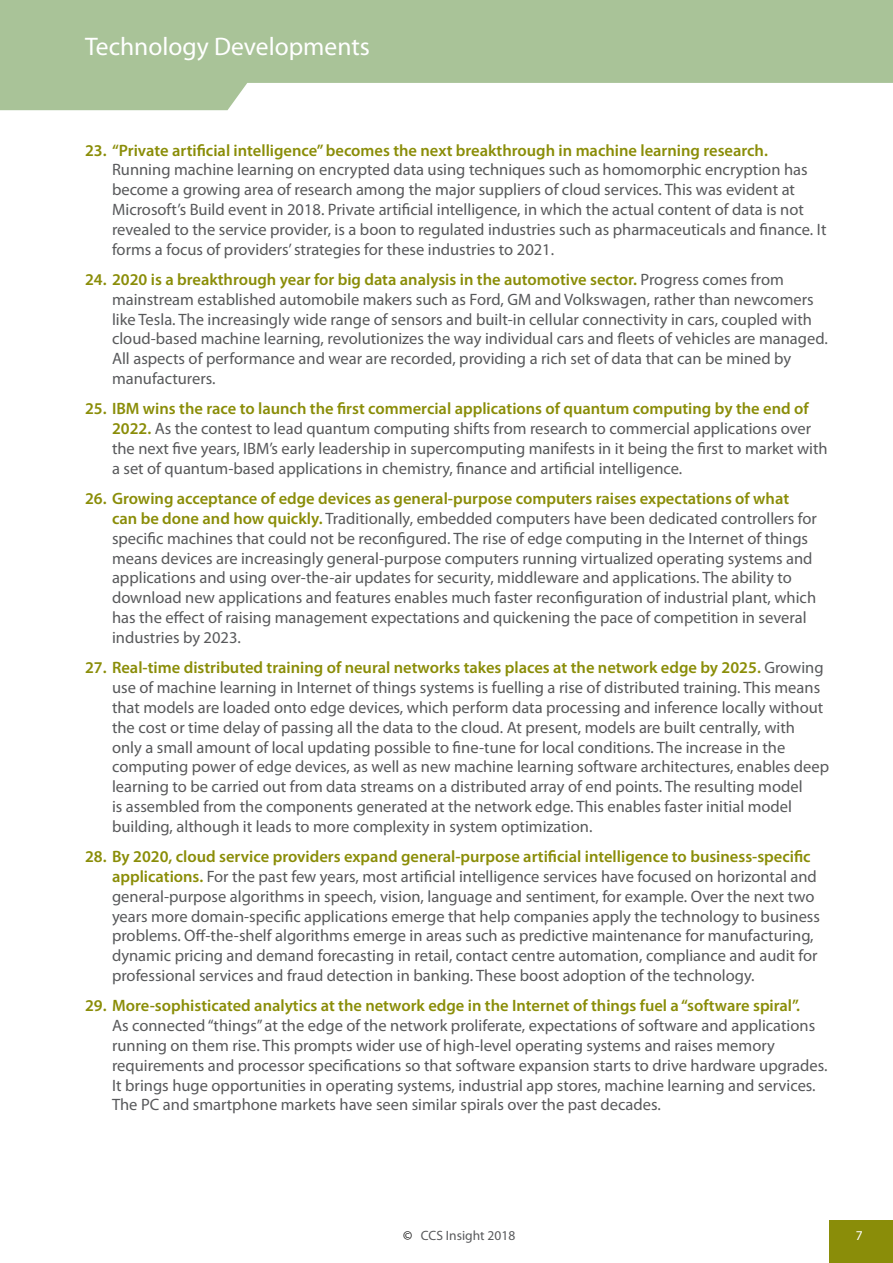
<style>
.page{position:relative;width:893px;height:1263px;background:#fff}
.page>*{position:absolute;margin:0;border:0;box-sizing:border-box;transform-origin:0 0}
.t1{font:25.5px "Myriad Pro";color:#fff}
.t2{font:16.5px/19.8px "Myriad Pro";color:#58595b}
.t3{font:600 16.5px "Myriad Pro";color:#8a8d08}
.t4{font:13.5px "Myriad Pro";color:#58595b}
.t5{font:13.5px "Myriad Pro";color:#fff}
.s1{font-weight:600;color:#8a8d08}
.s2{color:#000}
</style>
<div class="page">
<svg style="left:0;top:0;width:893px;height:110px;fill:#a9c398"></svg>
<div style="left:829px;top:1220px;width:64px;height:43px;background:#8a8d09"></div>
<h1 class="t1" style="left:85px;top:30px;width:286px">Technology Developments</h1>
<p class="t3" style="left:85px;top:139px;width:684px">23. “Private artificial intelligence” becomes the next breakthrough in machine learning research.</p>
<p class="t2" style="left:112px;top:160px;width:716px">Running machine learning on encrypted data using techniques such as homomorphic encryption has become a growing area of research among the major suppliers of cloud services. This was evident at Microsoft’s Build event in 2018. Private artificial intelligence, in which the actual content of data is not revealed to the service provider, is a boon to regulated industries such as pharmaceuticals and finance. It forms a focus of providers’ strategies for these industries to 2021.</p>
<p class="t2" style="left:112px;top:269px;width:717px;text-indent:-27px"><span class="s1">24. 2020 is a breakthrough year for big data analysis in the automotive sector.</span> Progress comes from mainstream established automobile makers such as Ford, GM and Volkswagen, rather than newcomers like Tesla. The increasingly wide range of sensors and built-in cellular connectivity in cars, coupled with cloud-based machine learning, revolutionizes the way individual cars and fleets of vehicles are managed.<br>All aspects of performance and wear are recorded, providing a rich set of data that can be mined by manufacturers.</p>
<p class="t2" style="left:112px;top:399px;width:717px;text-indent:-27px"><span class="s1">25. IBM wins the race to launch the first commercial applications of quantum computing by the end of 2022.</span> As the contest to lead quantum computing shifts from research to commercial applications over the next five years, IBM’s early leadership in supercomputing manifests in it being the first to market with a set of quantum-based applications in chemistry, finance and artificial intelligence.</p>
<p class="t2" style="left:112px;top:489px;width:706px;text-indent:-27px"><span class="s1">26. Growing acceptance of edge devices as general-purpose computers raises expectations of what can be done and how quickly.</span> Traditionally, embedded computers have been dedicated controllers for specific machines that could not be reconfigured. The rise of edge computing in the Internet of things means devices are increasingly general-purpose computers running virtualized operating systems and applications and using over-the-air updates for security, middleware and applications. The ability to download new applications and features enables much faster reconfiguration of industrial plant, which has the effect of raising management expectations and quickening the pace of competition in several industries by 2023.</p>
<p class="t2" style="left:112px;top:658px;width:719px;text-indent:-27px"><span class="s1">27. Real-time distributed training of neural networks takes places at the network edge by 2025.</span> Growing use of machine learning in Internet of things systems is fuelling a rise of distributed training. This means that models are loaded onto edge devices, which perform data processing and inference locally without the cost or time delay of passing all the data to the cloud. At present, models are built centrally, with<br>only a small amount of local updating possible to fine-tune for local conditions. The increase in the computing power of edge devices, as well as new machine learning software architectures, enables deep learning to be carried out from data streams on a distributed array of end points. The resulting model<br>is assembled from the components generated at the network edge. This enables faster initial model building, although it leads to more complexity in system optimization.</p>
<p class="t2" style="left:112px;top:846px;width:709px;text-indent:-27px"><span class="s1">28. By 2020, cloud service providers expand general-purpose artificial intelligence to business-specific applications.</span> For the past few years, most artificial intelligence services have focused on horizontal and general-purpose algorithms in speech, vision, language and sentiment, for example. Over the next two years more domain-specific applications emerge that help companies apply the technology to business problems. Off-the-shelf algorithms emerge in areas such as predictive maintenance for manufacturing, dynamic pricing and demand forecasting in retail, contact centre automation, compliance and audit for professional services and fraud detection in banking. These boost adoption of the technology.</p>
<p class="t3" style="left:85px;top:995px;width:716px">29. More-sophisticated analytics at the network edge in the Internet of things fuel a “software spiral”.</p>
<p class="t2" style="left:112px;top:1015px;width:717px">As connected “things” at the edge of the network proliferate, expectations of software and applications running on them rise. This prompts wider use of high-level operating systems and raises memory requirements and processor specifications so that software expansion starts to drive hardware upgrades.<br>It brings huge opportunities in operating systems, industrial app stores, machine learning and services.<br>The PC and smartphone markets have seen similar spirals over the past decades.</p>
<p class="t4" style="left:403px;top:1227px;width:113px"><span class="s2">©</span> CCS Insight 2018</p>
<p class="t5" style="left:856px;top:1227px;width:8px">7</p>
</div>
